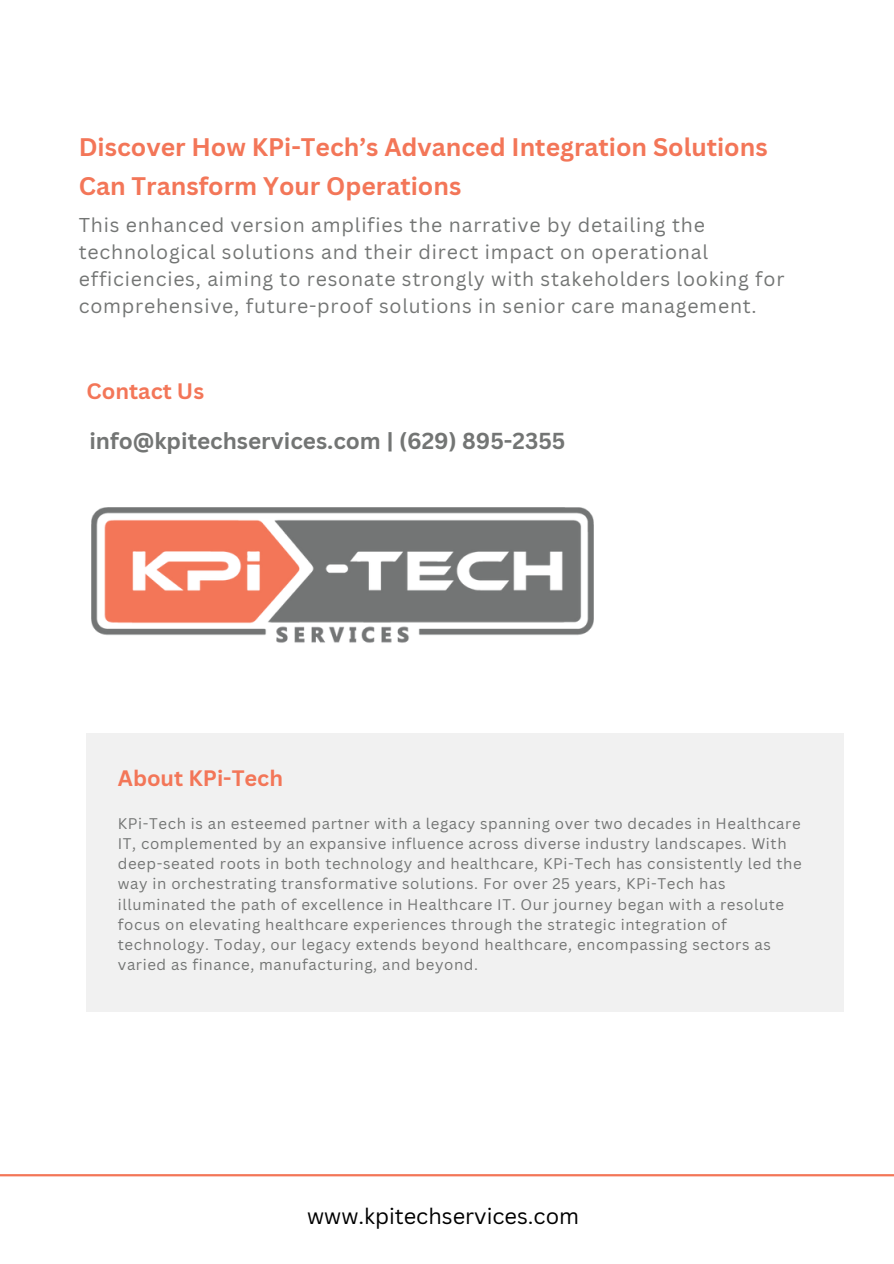
<style>
.page{position:relative;width:894px;height:1264px;background:#fff}
.page>*{position:absolute;margin:0;border:0;box-sizing:border-box;transform-origin:0 0}
.t1{font:700 24.75px/38.2px "Canva Sans";color:#f37658}
.t2{font:700 22.5px "Canva Sans";color:#737574}
.t3{font:21.75px "Canva Sans";color:#000}
.t4{font:700 21.75px "Canva Sans";color:#f37658}
.t5{font:19.5px/27px "Canva Sans";letter-spacing:.04em;color:#737574}
.t6{font:15px/20.2px "Canva Sans";letter-spacing:.04em;color:#737574}
</style>
<div class="page">
<div style="left:87px;top:733px;width:756px;height:278px;background:#f1f1f1"></div>
<img style="left:91px;top:508px;width:502px;height:135px">
<hr style="left:0;top:1174px;width:893px;height:2px;background:#f37658">
<h4 class="t1" style="left:79px;top:127px;width:690px">Discover How KPi-Tech’s Advanced Integration Solutions<br>Can Transform Your Operations</h4>
<h1 class="t5" style="left:79px;top:211px;width:707px">This enhanced version amplifies the narrative by detailing the technological solutions and their direct impact on operational efficiencies, aiming to resonate strongly with stakeholders looking for comprehensive, future-proof solutions in senior care management.</h1>
<h2 class="t4" style="left:87px;top:375px;width:119px">Contact Us</h2>
<p class="t2" style="left:89px;top:424px;width:477px">info@kpitechservices.com | (629) 895-2355</p>
<h2 class="t4" style="left:118px;top:762px;width:167px">About KPi-Tech</h2>
<h1 class="t6" style="left:118px;top:812px;width:685px">KPi-Tech is an esteemed partner with a legacy spanning over two decades in Healthcare IT, complemented by an expansive influence across diverse industry landscapes. With deep-seated roots in both technology and healthcare, KPi-Tech has consistently led the way in orchestrating transformative solutions. For over 25 years, KPi-Tech has illuminated the path of excellence in Healthcare IT. Our journey began with a resolute focus on elevating healthcare experiences through the strategic integration of technology. Today, our legacy extends beyond healthcare, encompassing sectors as varied as finance, manufacturing, and beyond.</h1>
<h3 class="t3" style="left:307px;top:1200px;width:273px">www.kpitechservices.com</h3>
</div>
